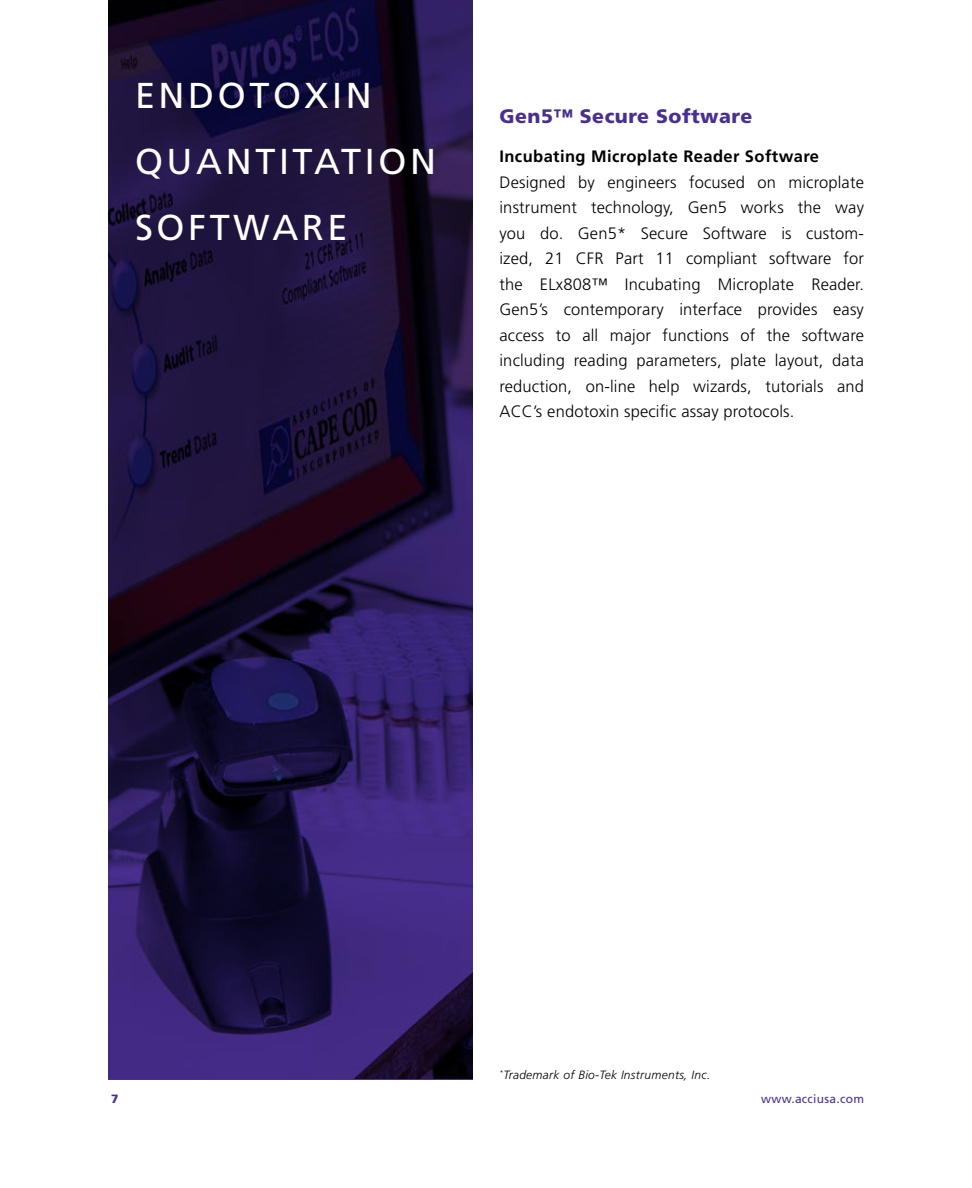
<style>
.page{position:relative;width:972px;height:1188px;background:#fff}
.page>*{position:absolute;margin:0;border:0;box-sizing:border-box;transform-origin:0 0}
.t1{font:36px/66px "Frutiger";letter-spacing:.1em;color:#fff}
.t2{font:900 19.5px "Frutiger";letter-spacing:.025em;color:#492f92}
.t3{font:300 16.5px/25.5px "Frutiger";letter-spacing:.01em;color:#000;text-align:justify}
.t4{font:700 16.5px "Frutiger";letter-spacing:.025em;color:#000}
.t5{font:italic 300 12px "Frutiger";letter-spacing:.025em;color:#000}
.t6{font:12px "Frutiger";letter-spacing:.025em;color:#492f92}
.t7{font:900 12px "Frutiger";color:#492f92}
</style>
<div class="page">
<svg style="left:108px;top:0;width:364px;height:1080px;background:#211444"></svg>
<h1 class="t1" style="left:135px;top:62px;width:302px">ENDOTOXIN<br>QUANTITATION<br>SOFTWARE</h1>
<p class="t2" style="left:500px;top:105px;width:254px">Gen5™ Secure Software</p>
<p class="t4" style="left:500px;top:147px;width:321px">Incubating Microplate Reader Software</p>
<p class="t3" style="left:500px;top:169px;width:366px">Designed by engineers focused on microplate instrument technology, Gen5 works the way you do. Gen5* Secure Software is custom&shy;ized, 21 CFR Part 11 compliant software for the ELx808™ Incubating Microplate Reader.<br>Gen5’s contemporary interface provides easy access to all major functions of the software including reading parameters, plate layout, data reduction, on-line help wizards, tutorials and ACC’s endotoxin specific assay protocols.</p>
<p class="t5" style="left:500px;top:1068px;width:212px"><sup>*</sup>Trademark of Bio-Tek Instruments, Inc.</p>
<p class="t7" style="left:111px;top:1091px;width:9px">7</p>
<p class="t6" style="left:761px;top:1092px;width:104px">www.acciusa.com</p>
</div>
